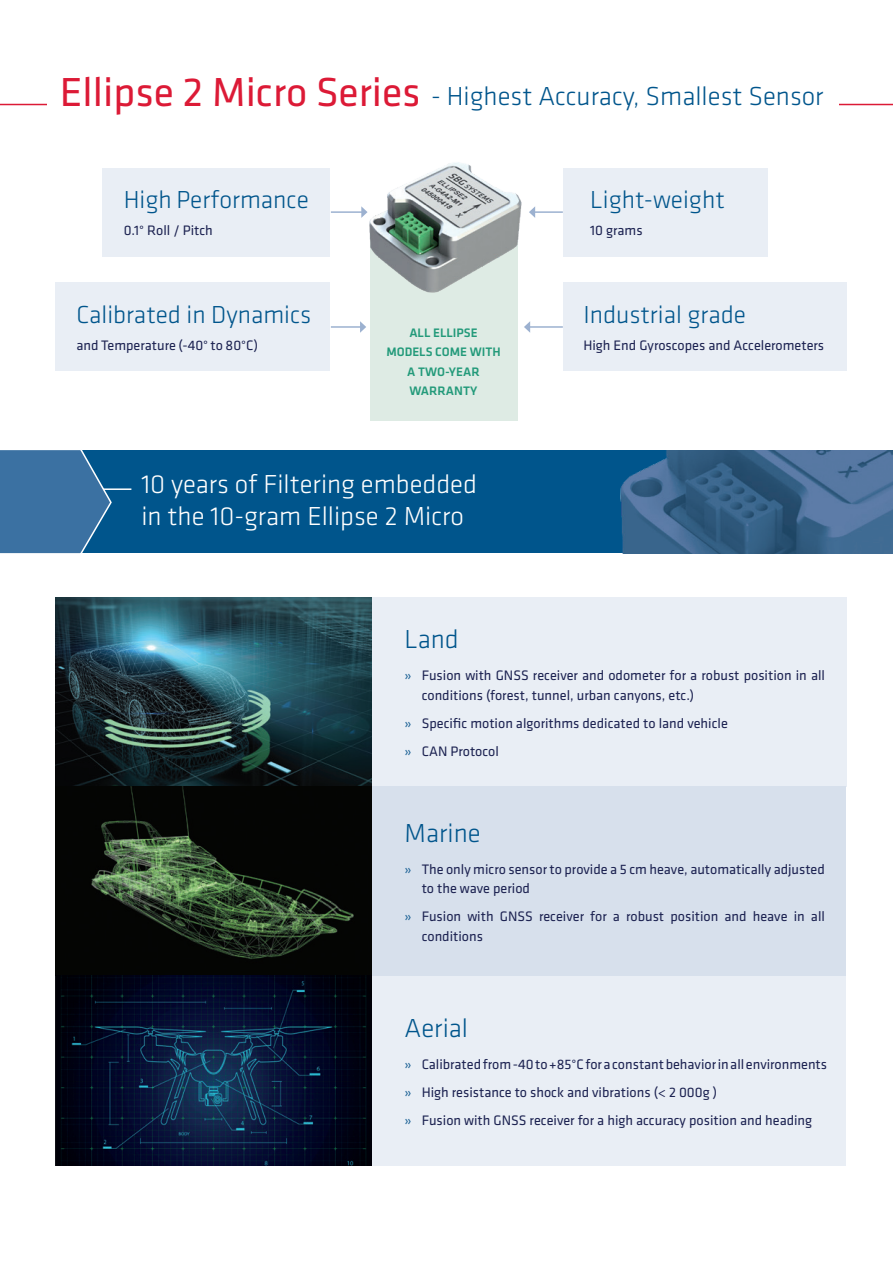
<style>
.page{position:relative;width:893px;height:1263px;background:#fff}
.page>*{position:absolute;margin:0;border:0;box-sizing:border-box;transform-origin:0 0}
.t1{font:300 27px "Klavika";color:#00558c}
.t2{font:300 27px/31.5px "Klavika";color:#fff}
.t3{font:300 25.5px "Klavika";color:#00558c}
.t4{font:14.25px/19.5px "Klavika Basic";color:#1c2251}
.t5{font:500 12.75px/19.5px "Klavika";color:#239a7a;text-align:center}
.s1{font-family:"Klavika Basic";font-weight:400;font-size:42px;color:#dc1a36}
.s2{color:#216598}
</style>
<div class="page">
<hr style="left:0;top:104px;width:893px;height:1px;background:#dc1a36">
<div style="left:47px;top:74px;width:386px;height:71px;background:#fff"></div>
<div style="left:418px;top:85px;width:421px;height:46px;background:#fff"></div>
<div style="left:7px;top:450px;width:886px;height:103px;background:#00558c"></div>
<hr style="left:53px;top:488px;width:78px;height:2px;background:#fff">
<svg style="left:0;top:450px;width:113px;height:104px;background:#3770a1"></svg>
<div style="left:330px;top:597px;width:516px;height:190px;background:#e9eef5"></div>
<div style="left:325px;top:787px;width:521px;height:189px;background:#d7e0ec"></div>
<div style="left:325px;top:976px;width:521px;height:189px;background:#e9eef5"></div>
<img style="left:55px;top:597px;width:317px;height:568px">
<div style="left:371px;top:230px;width:147px;height:191px;background:#deebe4"></div>
<div style="left:55px;top:283px;width:275px;height:88px;background:#e9eef5"></div>
<div style="left:563px;top:283px;width:283px;height:88px;background:#e9eef5"></div>
<div style="left:102px;top:168px;width:228px;height:88px;background:#e9eef5"></div>
<div style="left:563px;top:168px;width:204px;height:88px;background:#e9eef5"></div>
<hr style="left:332px;top:211px;width:30px;height:2px;background:#9cb1d0">
<svg style="left:361px;top:206px;width:7px;height:12px"></svg>
<hr style="left:332px;top:326px;width:29px;height:2px;background:#9cb1d0">
<svg style="left:360px;top:321px;width:6px;height:12px"></svg>
<hr style="left:529px;top:326px;width:33px;height:2px;background:#9cb1d0">
<svg style="left:524px;top:321px;width:6px;height:12px"></svg>
<hr style="left:534px;top:211px;width:28px;height:2px;background:#9cb1d0">
<svg style="left:529px;top:206px;width:6px;height:12px"></svg>
<img style="left:369px;top:162px;width:153px;height:133px">
<img style="left:620px;top:450px;width:273px;height:103px">
<h1 class="t1" style="left:60px;top:82px;width:765px"><span class="s1">Ellipse 2 Micro Series</span> - Highest Accuracy, Smallest Sensor</h1>
<h2 class="t3" style="left:124px;top:186px;width:187px">High Performance</h2>
<p class="t4" style="left:124px;top:220px;width:91px">0.1° Roll / Pitch</p>
<h2 class="t3" style="left:77px;top:301px;width:236px">Calibrated in Dynamics</h2>
<p class="t4" style="left:77px;top:335px;width:183px">and Temperature (-40° to 80°C)</p>
<p class="t5" style="left:386px;top:323px;width:116px">ALL ELLIPSE<br>MODELS COME WITH<br>A TWO-YEAR<br>WARRANTY</p>
<h1 class="t2" style="left:141px;top:469px;width:337px">10 years of Filtering embedded in the 10-gram Ellipse 2 Micro</h1>
<h1 class="t1" style="left:405px;top:625px;width:56px">Land</h1>
<h2 class="t3" style="left:590px;top:186px;width:136px">Light-weight</h2>
<p class="t4" style="left:590px;top:220px;width:54px">10 grams</p>
<h2 class="t3" style="left:583px;top:301px;width:164px">Industrial grade</h2>
<p class="t4" style="left:583px;top:335px;width:242px">High End Gyroscopes and Accelerometers</p>
<p class="t4" style="left:422px;top:665px;width:405px;text-indent:-17px"><span class="s2">»</span> Fusion with GNSS receiver and odometer for a robust position in all conditions (forest, tunnel, urban canyons, etc.)</p>
<p class="t4" style="left:405px;top:709px;width:325px;line-height:28px"><span class="s2">»</span> Specific motion algorithms dedicated to land vehicle <span class="s2">»</span> CAN Protocol</p>
<h1 class="t1" style="left:405px;top:818px;width:78px">Marine</h1>
<p class="t4" style="left:422px;top:859px;width:405px;text-indent:-17px"><span class="s2">»</span> The only micro sensor to provide a 5 cm heave, automatically adjusted to the wave period</p>
<p class="t4" style="left:422px;top:906px;width:405px;text-indent:-17px"><span class="s2">»</span> Fusion with GNSS receiver for a robust position and heave in all conditions</p>
<h1 class="t1" style="left:405px;top:1013px;width:65px">Aerial</h1>
<p class="t4" style="left:405px;top:1049px;width:424px;line-height:28px"><span class="s2">»</span> Calibrated from -40 to +85°C for a constant behavior in all environments <span class="s2">»</span> High resistance to shock and vibrations (&lt; 2 000g )<br><span class="s2">»</span> Fusion with GNSS receiver for a high accuracy position and heading</p>
</div>
